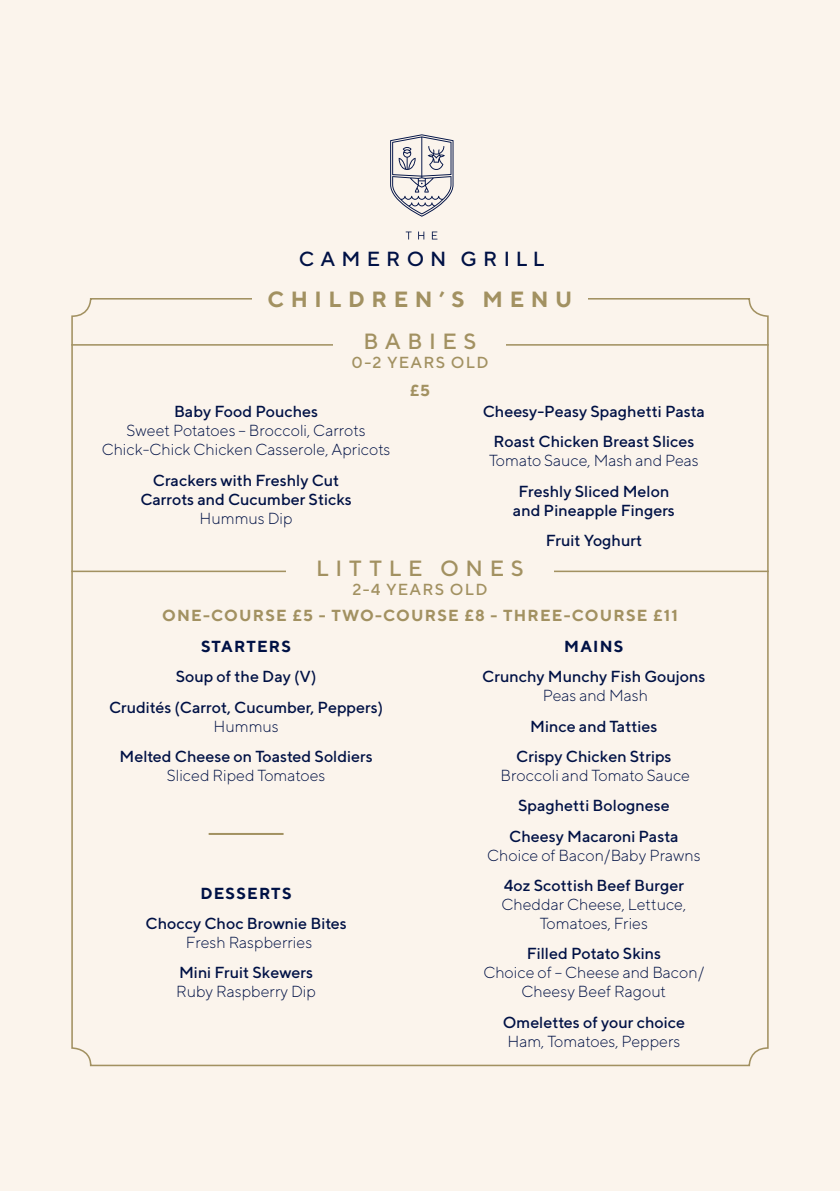
<style>
.page{position:relative;width:840px;height:1191px;background:#fff}
.page>*{position:absolute;margin:0;border:0;box-sizing:border-box;transform-origin:0 0}
.t1{font:500 22px "TT Norms";letter-spacing:.3em;color:#a29161}
.t2{font:700 22px "TT Norms";letter-spacing:.3em;color:#a29161}
.t3{font:500 20.4px "TT Norms";letter-spacing:.3em;color:#001145}
.t4{font:500 16px/30.4px "TT Norms";color:#001145;text-align:center}
.t5{font:300 16px/19px "TT Norms";color:#001145;text-align:center}
.t6{font:700 16px "TT Norms";letter-spacing:.075em;color:#a29161}
.t7{font:500 16px "TT Norms";letter-spacing:.075em;color:#a29161}
.t8{font:700 16px "TT Norms";letter-spacing:.075em;color:#001145}
</style>
<div class="page">
<div style="left:0;top:0;width:839px;height:1191px;background:#fbf4ec"></div>
<hr style="left:71px;top:570px;width:697px;height:2px;background:#a29161">
<div style="left:286px;top:555px;width:267px;height:40px;background:#fbf4ec"></div>
<hr style="left:208px;top:833px;width:75px;height:2px;background:#a29161">
<svg style="left:405px;top:231px;width:6px;height:8px"></svg>
<svg style="left:418px;top:231px;width:6px;height:8px"></svg>
<svg style="left:431px;top:231px;width:6px;height:8px"></svg>
<svg style="left:390px;top:134px;width:63px;height:83px"></svg>
<hr style="left:71px;top:344px;width:697px;height:2px;background:#a29161">
<div style="left:333px;top:328px;width:173px;height:40px;background:#fbf4ec"></div>
<p class="t3" style="left:299px;top:246px;width:247px">CAMERON GRILL</p>
<h1 class="t2" style="left:267px;top:285px;width:306px">CHILDREN’S MENU</h1>
<h1 class="t1" style="left:363px;top:328px;width:114px">BABIES</h1>
<p class="t7" style="left:351px;top:353px;width:138px">0-2 YEARS OLD</p>
<p class="t4" style="left:174px;top:396px;width:146px">Baby Food Pouches</p>
<p class="t5" style="left:102px;top:421px;width:290px">Sweet Potatoes – Broccoli, Carrots<br>Chick-Chick Chicken Casserole, Apricots</p>
<p class="t4" style="left:140px;top:470px;width:213px;line-height:19px">Crackers with Freshly Cut<br>Carrots and Cucumber Sticks</p>
<p class="t5" style="left:199px;top:508px;width:95px">Hummus Dip</p>
<p class="t6" style="left:409px;top:380px;width:22px">£5</p>
<p class="t4" style="left:482px;top:396px;width:224px">Cheesy-Peasy Spaghetti Pasta<br>Roast Chicken Breast Slices</p>
<p class="t5" style="left:488px;top:451px;width:211px">Tomato Sauce, Mash and Peas</p>
<p class="t4" style="left:512px;top:481px;width:163px;line-height:19px">Freshly Sliced Melon and Pineapple Fingers</p>
<p class="t4" style="left:545px;top:525px;width:98px">Fruit Yoghurt</p>
<h1 class="t1" style="left:316px;top:555px;width:209px">LITTLE ONES</h1>
<p class="t7" style="left:352px;top:580px;width:137px">2-4 YEARS OLD</p>
<p class="t6" style="left:162px;top:605px;width:517px">ONE-COURSE £5 - TWO-COURSE £8 - THREE-COURSE £11</p>
<p class="t8" style="left:201px;top:636px;width:91px">STARTERS</p>
<p class="t4" style="left:109px;top:661px;width:275px">Soup of the Day (V)<br>Crudités (Carrot, Cucumber, Peppers)</p>
<p class="t5" style="left:213px;top:716px;width:67px">Hummus</p>
<p class="t4" style="left:119px;top:740px;width:255px">Melted Cheese on Toasted Soldiers</p>
<p class="t5" style="left:167px;top:765px;width:160px">Sliced Riped Tomatoes</p>
<p class="t8" style="left:200px;top:883px;width:93px">DESSERTS</p>
<p class="t4" style="left:145px;top:907px;width:202px">Choccy Choc Brownie Bites</p>
<p class="t5" style="left:186px;top:932px;width:128px">Fresh Raspberries</p>
<p class="t4" style="left:179px;top:957px;width:135px">Mini Fruit Skewers</p>
<p class="t5" style="left:176px;top:981px;width:141px">Ruby Raspberry Dip</p>
<p class="t8" style="left:564px;top:636px;width:61px">MAINS</p>
<p class="t4" style="left:482px;top:661px;width:224px">Crunchy Munchy Fish Goujons</p>
<p class="t5" style="left:542px;top:685px;width:107px">Peas and Mash</p>
<p class="t4" style="left:516px;top:710px;width:157px">Mince and Tatties<br>Crispy Chicken Strips</p>
<p class="t5" style="left:500px;top:765px;width:191px">Broccoli and Tomato Sauce</p>
<p class="t4" style="left:509px;top:790px;width:171px">Spaghetti Bolognese<br>Cheesy Macaroni Pasta</p>
<p class="t5" style="left:487px;top:845px;width:215px">Choice of Bacon/Baby Prawns</p>
<p class="t4" style="left:503px;top:869px;width:181px">4oz Scottish Beef Burger</p>
<p class="t5" style="left:501px;top:894px;width:186px">Cheddar Cheese, Lettuce,<br>Tomatoes, Fries</p>
<p class="t4" style="left:526px;top:938px;width:136px">Filled Potato Skins</p>
<p class="t5" style="left:483px;top:962px;width:222px">Choice of – Cheese and Bacon/<br>Cheesy Beef Ragout</p>
<p class="t4" style="left:502px;top:1006px;width:184px">Omelettes of your choice</p>
<p class="t5" style="left:507px;top:1031px;width:174px">Ham, Tomatoes, Peppers</p>
</div>
